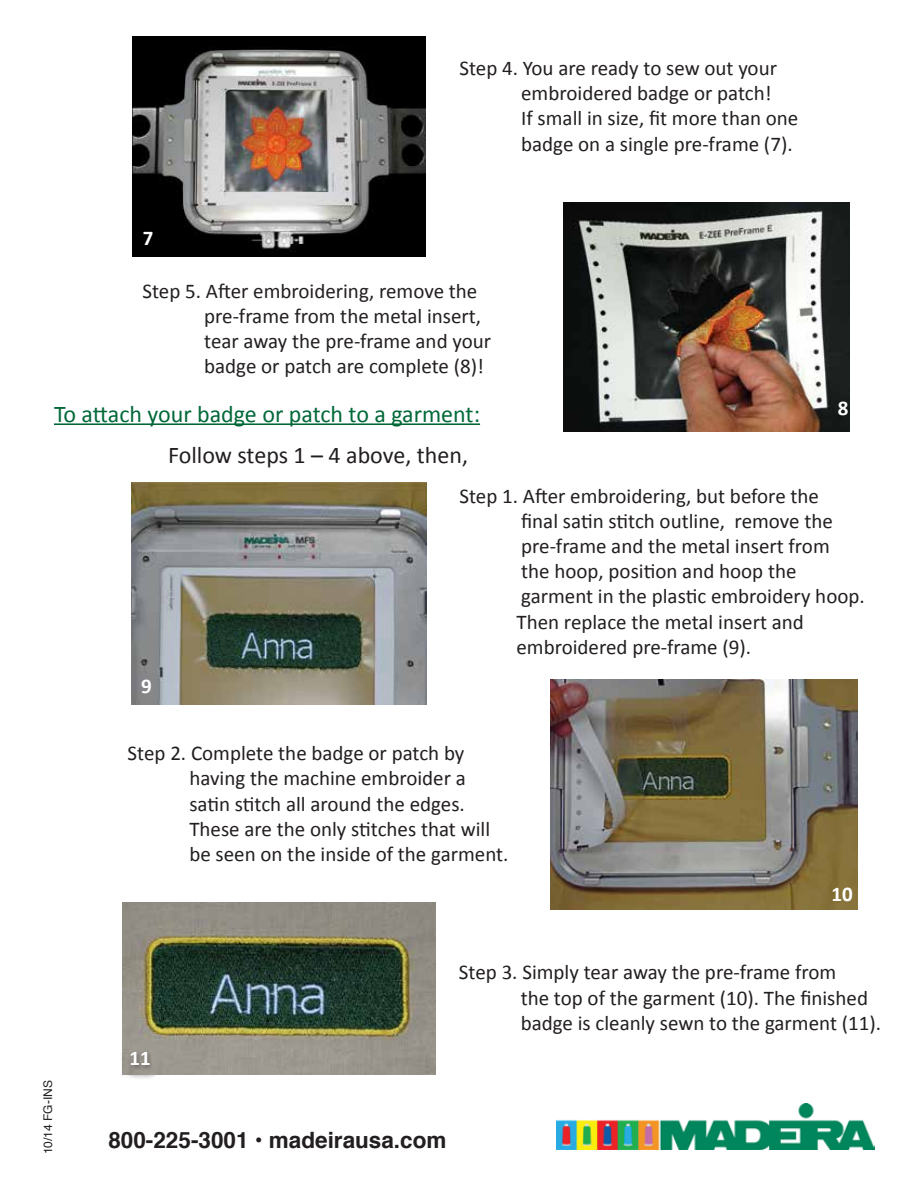
<style>
.page{position:relative;width:918px;height:1188px;background:#fff}
.page>*{position:absolute;margin:0;border:0;box-sizing:border-box;transform-origin:0 0}
.t1{font:24px "Calibri";color:#006838}
.t2{font:24px "Calibri";color:#231f20}
.t3{font:700 22.5px "Helvetica";color:#231f20}
.t4{font:21px/25.2px "Calibri";color:#231f20}
.t5{font:700 21px "Calibri";color:#fff}
.t6{font:12px "Helvetica";color:#231f20}
</style>
<div class="page">
<img style="left:132px;top:483px;width:295px;height:221px">
<img style="left:133px;top:37px;width:292px;height:219px">
<hr style="left:54px;top:423px;width:426px;height:2px;background:#006838">
<img style="left:557px;top:1104px;width:317px;height:46px">
<img style="left:564px;top:203px;width:285px;height:228px">
<img style="left:550px;top:679px;width:308px;height:231px">
<img style="left:123px;top:902px;width:313px;height:173px">
<img style="left:122px;top:1038px;width:44px;height:37px">
<img style="left:124px;top:1042px;width:35px;height:37px">
<p class="t5" style="left:143px;top:225px;width:12px">7</p>
<p class="t4" style="left:521px;top:56px;width:279px;text-indent:-62px">Step 4. You are ready to sew out your embroidered badge or patch!<br>If small in size, fit more than one badge on a single pre-frame (7).</p>
<p class="t4" style="left:204px;top:278px;width:288px;text-indent:-62px">Step 5. After embroidering, remove the pre-frame from the metal insert, tear away the pre-frame and your badge or patch are complete (8)!</p>
<p class="t1" style="left:54px;top:398px;width:428px">To attach your badge or patch to a garment:</p>
<p class="t5" style="left:838px;top:395px;width:12px">8</p>
<p class="t5" style="left:141px;top:672px;width:12px">9</p>
<p class="t2" style="left:168px;top:440px;width:302px">Follow steps 1 – 4 above, then,</p>
<p class="t4" style="left:516px;top:483px;width:350px;text-indent:-57px">Step 1. After embroidering, but before the<br>final satin stitch outline, remove the pre-frame and the metal insert from<br>the hoop, position and hoop the garment in the plastic embroidery hoop.<br>Then replace the metal insert and embroidered pre-frame (9).</p>
<p class="t4" style="left:189px;top:741px;width:321px;text-indent:-62px">Step 2. Complete the badge or patch by having the machine embroider a satin stitch all around the edges.<br>These are the only stitches that will be seen on the inside of the garment.</p>
<p class="t5" style="left:832px;top:881px;width:23px">10</p>
<p class="t6" style="left:39px;top:1154px;width:76px;rotate:-90deg">10/14 FG-INS</p>
<p class="t5" style="left:129px;top:1045px;width:23px">11</p>
<p class="t4" style="left:521px;top:960px;width:362px;text-indent:-62px">Step 3. Simply tear away the pre-frame from<br>the top of the garment (10). The finished badge is cleanly sewn to the garment (11).</p>
<p class="t3" style="left:108px;top:1122px;width:340px">800-225-3001 • madeirausa.com</p>
</div>
